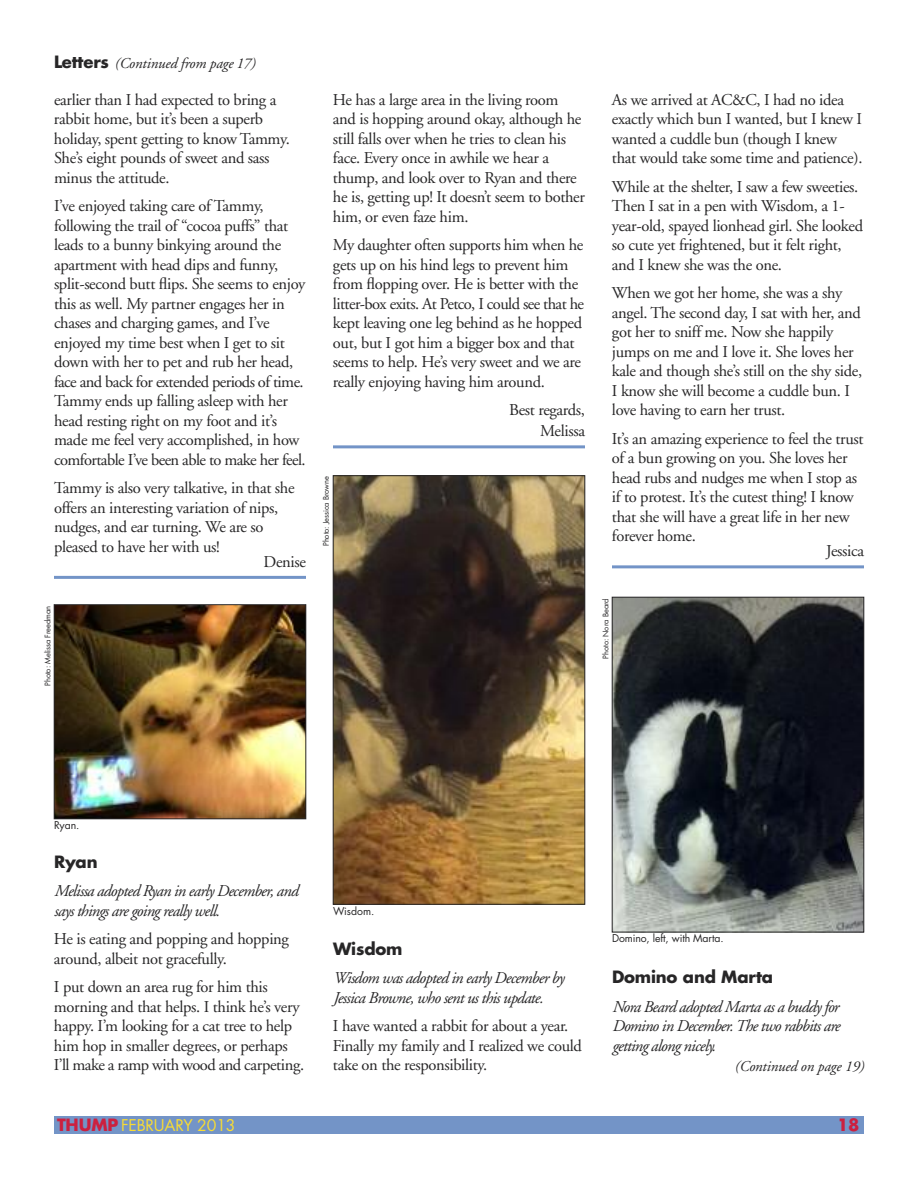
<style>
.page{position:relative;width:918px;height:1188px;background:#fff}
.page>*{position:absolute;margin:0;border:0;box-sizing:border-box;transform-origin:0 0}
.t1{font:16.5px/19.5px "Adobe Garamond";letter-spacing:-.02em;color:#272627}
.t2{font:italic 16.5px/19.5px "Adobe Garamond";letter-spacing:-.045em;color:#272627}
.t3{font:700 16.5px "Futura";letter-spacing:-.01em;color:#272627}
.t4{font:700 16.5px "Futura";color:#cc203f}
.t5{font:15.75px "Futura";letter-spacing:-.01em;color:#f9dc32}
.t6{font:italic 15px "Adobe Garamond";letter-spacing:-.01em;color:#272627}
.t7{font:10.5px "Futura";letter-spacing:-.01em;color:#272627}
.t8{font:7.5px "Futura";letter-spacing:-.01em;color:#272627}
.s1{font-family:"Futura";font-weight:700;font-style:normal;font-size:16.5px}
.s2{font-weight:700;font-size:16.5px;color:#cc203f}
</style>
<div class="page">
<div style="left:54px;top:1116px;width:810px;height:18px;background:#7394c7"></div>
<img style="left:335px;top:478px;width:248px;height:424px">
<div style="left:333px;top:476px;width:252px;height:428px;border:1px solid #272627"></div>
<img style="left:56px;top:606px;width:248px;height:211px">
<div style="left:54px;top:604px;width:252px;height:215px;border:1px solid #272627"></div>
<img style="left:614px;top:599px;width:248px;height:331px">
<div style="left:612px;top:597px;width:252px;height:335px;border:1px solid #272627"></div>
<hr style="left:54px;top:576px;width:252px;height:3px;background:#7394c7">
<hr style="left:333px;top:445px;width:252px;height:3px;background:#7394c7">
<hr style="left:612px;top:565px;width:252px;height:3px;background:#7394c7">
<p class="t6" style="left:54px;top:57px;width:203px"><span class="s1">Letters</span> (Continued from page 17)</p>
<p class="t1" style="left:54px;top:91px;width:237px">earlier than I had expected to bring a rabbit home, but it’s been a superb holiday, spent getting to know Tammy.<br>She’s eight pounds of sweet and sass minus the attitude.</p>
<p class="t1" style="left:54px;top:198px;width:253px">I’ve enjoyed taking care of Tammy, following the trail of “cocoa puffs” that leads to a bunny binkying around the apartment with head dips and funny, split-second butt flips. She seems to enjoy this as well. My partner engages her in chases and charging games, and I’ve enjoyed my time best when I get to sit down with her to pet and rub her head, face and back for extended periods of time.<br>Tammy ends up falling asleep with her head resting right on my foot and it’s made me feel very accomplished, in how comfortable I’ve been able to make her feel.</p>
<p class="t1" style="left:54px;top:480px;width:242px">Tammy is also very talkative, in that she offers an interesting variation of nips, nudges, and ear turning. We are so pleased to have her with us!</p>
<p class="t1" style="left:264px;top:553px;width:44px">Denise</p>
<p class="t1" style="left:333px;top:91px;width:253px">He has a large area in the living room and is hopping around okay, although he still falls over when he tries to clean his face. Every once in awhile we hear a thump, and look over to Ryan and there he is, getting up! It doesn’t seem to bother him, or even faze him.</p>
<p class="t1" style="left:333px;top:237px;width:253px">My daughter often supports him when he gets up on his hind legs to prevent him from flopping over. He is better with the litter-box exits. At Petco, I could see that he kept leaving one leg behind as he hopped out, but I got him a bigger box and that seems to help. He’s very sweet and we are really enjoying having him around.</p>
<p class="t1" style="left:509px;top:401px;width:77px;line-height:21px;text-align:right">Best regards,<br>Melissa</p>
<p class="t8" style="left:323px;top:546px;width:71px;rotate:-90deg">Photo: Jessica Browne</p>
<p class="t1" style="left:612px;top:91px;width:252px">As we arrived at AC&amp;C, I had no idea exactly which bun I wanted, but I knew I wanted a cuddle bun (though I knew that would take some time and patience).</p>
<p class="t1" style="left:612px;top:178px;width:253px">While at the shelter, I saw a few sweeties.<br>Then I sat in a pen with Wisdom, a 1- year-old, spayed lionhead girl. She looked so cute yet frightened, but it felt right, and I knew she was the one.</p>
<p class="t1" style="left:612px;top:285px;width:252px">When we got her home, she was a shy angel. The second day, I sat with her, and got her to sniff me. Now she happily jumps on me and I love it. She loves her kale and though she’s still on the shy side, I know she will become a cuddle bun. I love having to earn her trust.</p>
<p class="t1" style="left:612px;top:430px;width:253px">It’s an amazing experience to feel the trust of a bun growing on you. She loves her head rubs and nudges me when I stop as if to protest. It’s the cutest thing! I know that she will have a great life in her new forever home.</p>
<p class="t1" style="left:826px;top:543px;width:39px">Jessica</p>
<p class="t8" style="left:44px;top:686px;width:81px;rotate:-90deg">Photo: Melissa Freedman</p>
<p class="t8" style="left:602px;top:659px;width:62px;rotate:-90deg">Photo: Nora Beard</p>
<p class="t7" style="left:54px;top:821px;width:27px">Ryan.</p>
<p class="t3" style="left:54px;top:854px;width:45px">Ryan</p>
<p class="t2" style="left:54px;top:883px;width:246px">Melissa adopted Ryan in early December, and says things are going really well.</p>
<p class="t1" style="left:54px;top:931px;width:236px">He is eating and popping and hopping around, albeit not gracefully.</p>
<p class="t1" style="left:54px;top:979px;width:252px">I put down an area rug for him this morning and that helps. I think he’s very happy. I’m looking for a cat tree to help him hop in smaller degrees, or perhaps I’ll make a ramp with wood and carpeting.</p>
<p class="t7" style="left:333px;top:906px;width:43px">Wisdom.</p>
<p class="t3" style="left:333px;top:941px;width:71px">Wisdom</p>
<p class="t2" style="left:333px;top:970px;width:233px">Wisdom was adopted in early December by<br>Jessica Browne, who sent us this update.</p>
<p class="t1" style="left:333px;top:1018px;width:250px">I have wanted a rabbit for about a year.<br>Finally my family and I realized we could take on the responsibility.</p>
<p class="t7" style="left:612px;top:934px;width:113px">Domino, left, with Marta.</p>
<p class="t3" style="left:612px;top:970px;width:163px">Domino and Marta</p>
<p class="t2" style="left:612px;top:998px;width:230px;text-align:justify">Nora Beard adopted Marta as a buddyfor Domino in December. The two rabbits are getting along nicely.</p>
<p class="t6" style="left:735px;top:1061px;width:131px">(Continued on page 19)</p>
<p class="t5" style="left:57px;top:1118px;width:180px"><span class="s2">THUMP</span> FEBRUARY 2013</p>
<p class="t4" style="left:837px;top:1117px;width:24px">18</p>
</div>
